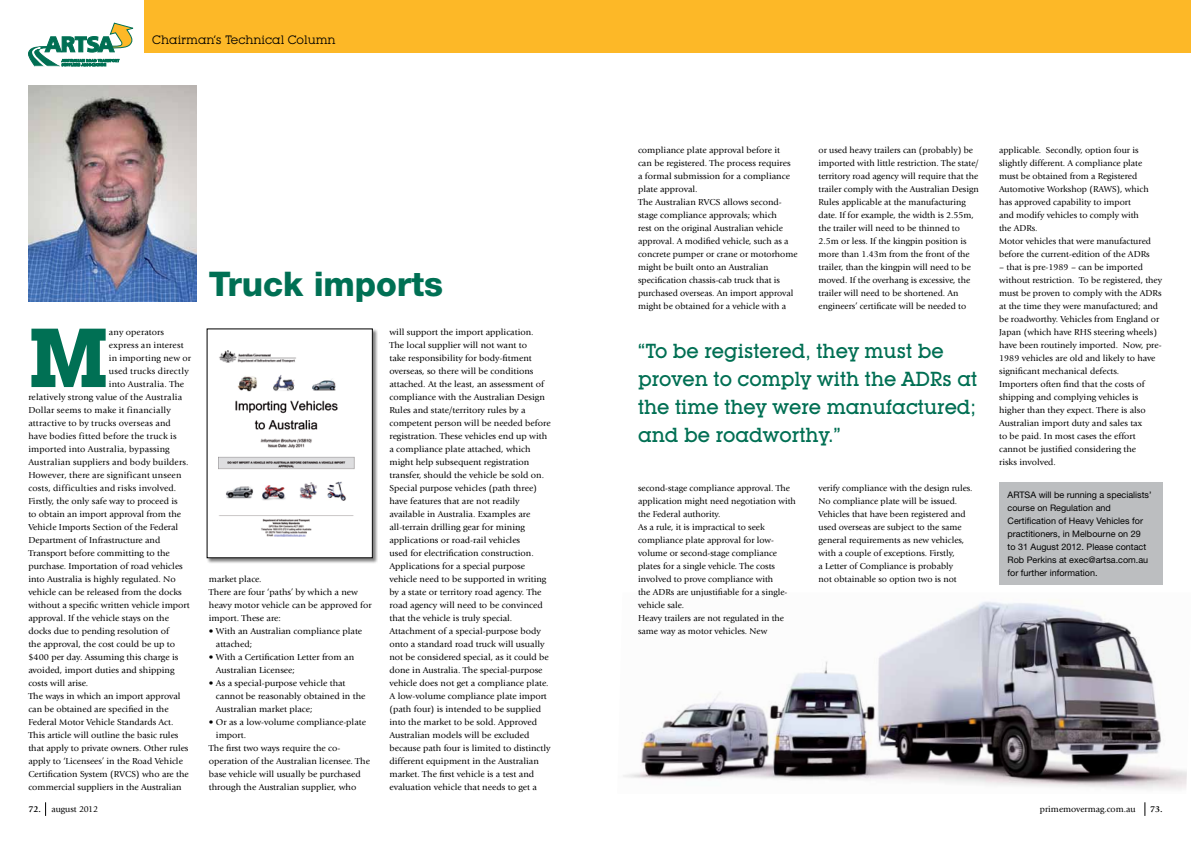
<style>
.page{position:relative;width:1191px;height:842px;background:#fff}
.page>*{position:absolute;margin:0;border:0;box-sizing:border-box;transform-origin:0 0}
.t1{font:700 82.1px "Lubalin Graph IT Cby BT";color:#007054}
.t2{font:800 34px "Helvetica Neue";letter-spacing:-.005em;color:#007054}
.t3{font:500 20px/28px "Lubalin Graph IT Cby BT";color:#006f53}
.t4{font:12px "Lubalin Graph IT Cby BT";color:#000}
.t5{font:9px/13px "Giovanni";color:#000}
.t6{font:9px/13px "Helvetica Neue";color:#000}
.t7{font:9px "Giovanni";letter-spacing:.02em;color:#000}
.t8{font:9px "Giovanni";letter-spacing:.025em;color:#000}
.t9{font:700 9px "Giovanni";color:#000}
.s1{font-weight:700}
</style>
<div class="page">
<img style="left:623px;top:601px;width:564px;height:188px">
<div style="left:145px;top:0;width:1046px;height:52px;background:#fdb827"></div>
<svg style="left:28px;top:23px;width:106px;height:44px"></svg>
<svg style="left:1144px;top:802px;width:1px;height:14px"></svg>
<svg style="left:45px;top:802px;width:1px;height:14px"></svg>
<img style="left:28px;top:86px;width:169px;height:215px">
<div style="left:207px;top:329px;width:171px;height:235px;background:#000;opacity:.5"></div>
<div style="left:207px;top:329px;width:165px;height:229px;background:#fff"></div>
<img style="left:218px;top:350px;width:137px;height:186px">
<div style="left:999px;top:482px;width:163px;height:102px;background:#bcbec0"></div>
<h3 class="t4" style="left:152px;top:32px;width:185px">Chairman’s Technical Column</h3>
<h1 class="t1" style="left:28px;top:308px;width:82px">M</h1>
<p class="t5" style="left:109px;top:326px;width:57px">any operators</p>
<p class="t7" style="left:109px;top:340px;width:76px">express an interest</p>
<p class="t5" style="left:109px;top:352px;width:84px">in importing new or</p>
<p class="t8" style="left:109px;top:366px;width:81px">used trucks directly</p>
<p class="t5" style="left:109px;top:378px;width:77px">into Australia. The</p>
<p class="t5" style="left:28px;top:391px;width:155px">relatively strong value of the Australia</p>
<p class="t7" style="left:28px;top:405px;width:144px">Dollar seems to make it financially</p>
<p class="t7" style="left:28px;top:418px;width:144px">attractive to by trucks overseas and</p>
<p class="t5" style="left:28px;top:430px;width:150px">have bodies fitted before the truck is</p>
<p class="t5" style="left:28px;top:443px;width:143px">imported into Australia, bypassing</p>
<p class="t5" style="left:28px;top:456px;width:162px">Australian suppliers and body builders.</p>
<p class="t7" style="left:28px;top:470px;width:155px">However, there are significant unseen</p>
<p class="t7" style="left:28px;top:483px;width:149px">costs, difficulties and risks involved.</p>
<p class="t5" style="left:28px;top:495px;width:151px">Firstly, the only safe way to proceed is</p>
<p class="t5" style="left:28px;top:508px;width:154px">to obtain an import approval from the</p>
<p class="t5" style="left:28px;top:521px;width:151px">Vehicle Imports Section of the Federal</p>
<p class="t5" style="left:28px;top:534px;width:133px">Department of Infrastructure and</p>
<p class="t5" style="left:28px;top:547px;width:143px">Transport before committing to the</p>
<p class="t5" style="left:28px;top:560px;width:156px">purchase. Importation of road vehicles</p>
<p class="t5" style="left:28px;top:573px;width:149px">into Australia is highly regulated. No</p>
<p class="t5" style="left:28px;top:586px;width:155px">vehicle can be released from the docks</p>
<p class="t5" style="left:28px;top:599px;width:163px">without a specific written vehicle import</p>
<p class="t5" style="left:28px;top:612px;width:142px">approval. If the vehicle stays on the</p>
<p class="t5" style="left:28px;top:625px;width:142px">docks due to pending resolution of</p>
<p class="t5" style="left:28px;top:638px;width:148px">the approval, the cost could be up to</p>
<p class="t5" style="left:28px;top:651px;width:152px">$400 per day. Assuming this charge is</p>
<p class="t5" style="left:28px;top:664px;width:148px">avoided, import duties and shipping</p>
<p class="t5" style="left:28px;top:677px;width:61px">costs will arise.</p>
<p class="t5" style="left:28px;top:690px;width:154px">The ways in which an import approval</p>
<p class="t5" style="left:28px;top:703px;width:142px">can be obtained are specified in the</p>
<p class="t5" style="left:28px;top:716px;width:147px">Federal Motor Vehicle Standards Act.</p>
<p class="t5" style="left:28px;top:729px;width:152px">This article will outline the basic rules</p>
<p class="t5" style="left:28px;top:742px;width:162px">that apply to private owners. Other rules</p>
<p class="t5" style="left:28px;top:755px;width:156px">apply to ‘Licensees’ in the Road Vehicle</p>
<p class="t5" style="left:28px;top:768px;width:162px">Certification System (RVCS) who are the</p>
<p class="t5" style="left:28px;top:781px;width:155px">commercial suppliers in the Australian</p>
<h2 class="t2" style="left:209px;top:264px;width:236px">Truck imports</h2>
<p class="t5" style="left:209px;top:573px;width:164px">market place.<br>There are four ‘paths’ by which a new heavy motor vehicle can be approved for import. These are:</p>
<p class="t5" style="left:216px;top:625px;width:148px;text-indent:-7px">• With an Australian compliance plate attached;</p>
<p class="t5" style="left:216px;top:651px;width:140px;text-indent:-7px">• With a Certification Letter from an<br>Australian Licensee;</p>
<p class="t5" style="left:216px;top:677px;width:151px;text-indent:-7px">• As a special-purpose vehicle that cannot be reasonably obtained in the<br>Australian market place;</p>
<p class="t5" style="left:209px;top:716px;width:159px">• Or as a low-volume compliance-plate</p>
<p class="t5" style="left:216px;top:729px;width:32px">import.</p>
<p class="t5" style="left:209px;top:742px;width:133px">The first two ways require the co-</p>
<p class="t5" style="left:209px;top:755px;width:163px">operation of the Australian licensee. The</p>
<p class="t5" style="left:209px;top:768px;width:153px">base vehicle will usually be purchased</p>
<p class="t5" style="left:209px;top:781px;width:149px">through the Australian supplier, who</p>
<p class="t5" style="left:389px;top:326px;width:163px">will support the import application.<br>The local supplier will not want to<br>take responsibility for body-fitment overseas, so there will be conditions attached. At the least, an assessment of compliance with the Australian Design Rules and state/territory rules by a competent person will be needed before registration. These vehicles end up with a compliance plate attached, which might help subsequent registration transfer, should the vehicle be sold on.<br>Special purpose vehicles (path three) have features that are not readily available in Australia. Examples are all-terrain drilling gear for mining applications or road-rail vehicles<br>used for electrification construction.<br>Applications for a special purpose vehicle need to be supported in writing by a state or territory road agency. The road agency will need to be convinced that the vehicle is truly special.<br>Attachment of a special-purpose body onto a standard road truck will usually not be considered special, as it could be done in Australia. The special-purpose vehicle does not get a compliance plate.<br>A low-volume compliance plate import (path four) is intended to be supplied into the market to be sold. Approved Australian models will be excluded because path four is limited to distinctly different equipment in the Australian market. The first vehicle is a test and evaluation vehicle that needs to get a</p>
<p class="t5" style="left:638px;top:144px;width:161px">compliance plate approval before it<br>can be registered. The process requires<br>a formal submission for a compliance plate approval.<br>The Australian RVCS allows second&shy;stage compliance approvals; which<br>rest on the original Australian vehicle approval. A modified vehicle, such as a concrete pumper or crane or motorhome might be built onto an Australian specification chassis-cab truck that is purchased overseas. An import approval might be obtained for a vehicle with a</p>
<p class="t5" style="left:818px;top:144px;width:162px">or used heavy trailers can (probably) be imported with little restriction. The state/ territory road agency will require that the trailer comply with the Australian Design Rules applicable at the manufacturing date. If for example, the width is 2.55m, the trailer will need to be thinned to 2.5m or less. If the kingpin position is more than 1.43m from the front of the trailer, than the kingpin will need to be moved. If the overhang is excessive, the trailer will need to be shortened. An engineers’ certificate will be needed to</p>
<h3 class="t3" style="left:638px;top:337px;width:341px">“To be registered, they must be proven to comply with the ADRs at the time they were manufactured; and be roadworthy.”</h3>
<p class="t5" style="left:638px;top:482px;width:159px">second-stage compliance approval. The application might need negotiation with the Federal authority.<br>As a rule, it is impractical to seek compliance plate approval for low&shy;volume or second-stage compliance plates for a single vehicle. The costs involved to prove compliance with<br>the ADRs are unjustifiable for a single&shy;vehicle sale.<br>Heavy trailers are not regulated in the same way as motor vehicles. New</p>
<p class="t5" style="left:818px;top:482px;width:155px">verify compliance with the design rules.<br>No compliance plate will be issued.<br>Vehicles that have been registered and used overseas are subject to the same general requirements as new vehicles, with a couple of exceptions. Firstly,<br>a Letter of Compliance is probably<br>not obtainable so option two is not</p>
<p class="t5" style="left:999px;top:144px;width:153px">applicable. Secondly, option four is slightly different. A compliance plate must be obtained from a Registered Automotive Workshop (RAWS), which has approved capability to import<br>and modify vehicles to comply with the ADRs.<br>Motor vehicles that were manufactured before the current-edition of the ADRs</p>
<p class="t5" style="left:999px;top:261px;width:165px">– that is pre-1989 – can be imported without restriction. To be registered, they must be proven to comply with the ADRs at the time they were manufactured; and be roadworthy. Vehicles from England or Japan (which have RHS steering wheels) have been routinely imported. Now, pre-1989 vehicles are old and likely to have significant mechanical defects.<br>Importers often find that the costs of shipping and complying vehicles is higher than they expect. There is also Australian import duty and sales tax<br>to be paid. In most cases the effort cannot be justified considering the<br>risks involved.</p>
<p class="t6" style="left:1007px;top:488px;width:145px">ARTSA will be running a specialists’ course on Regulation and<br>Certification of Heavy Vehicles for practitioners, in Melbourne on 29<br>to 31 August 2012. Please contact<br>Rob Perkins at exec@artsa.com.au for further information.</p>
<p class="t5" style="left:28px;top:802px;width:71px"><span class="s1">72.</span> august 2012</p>
<p class="t5" style="left:1040px;top:802px;width:97px">primemovermag.com.au</p>
<p class="t9" style="left:1150px;top:804px;width:14px">73.</p>
</div>
